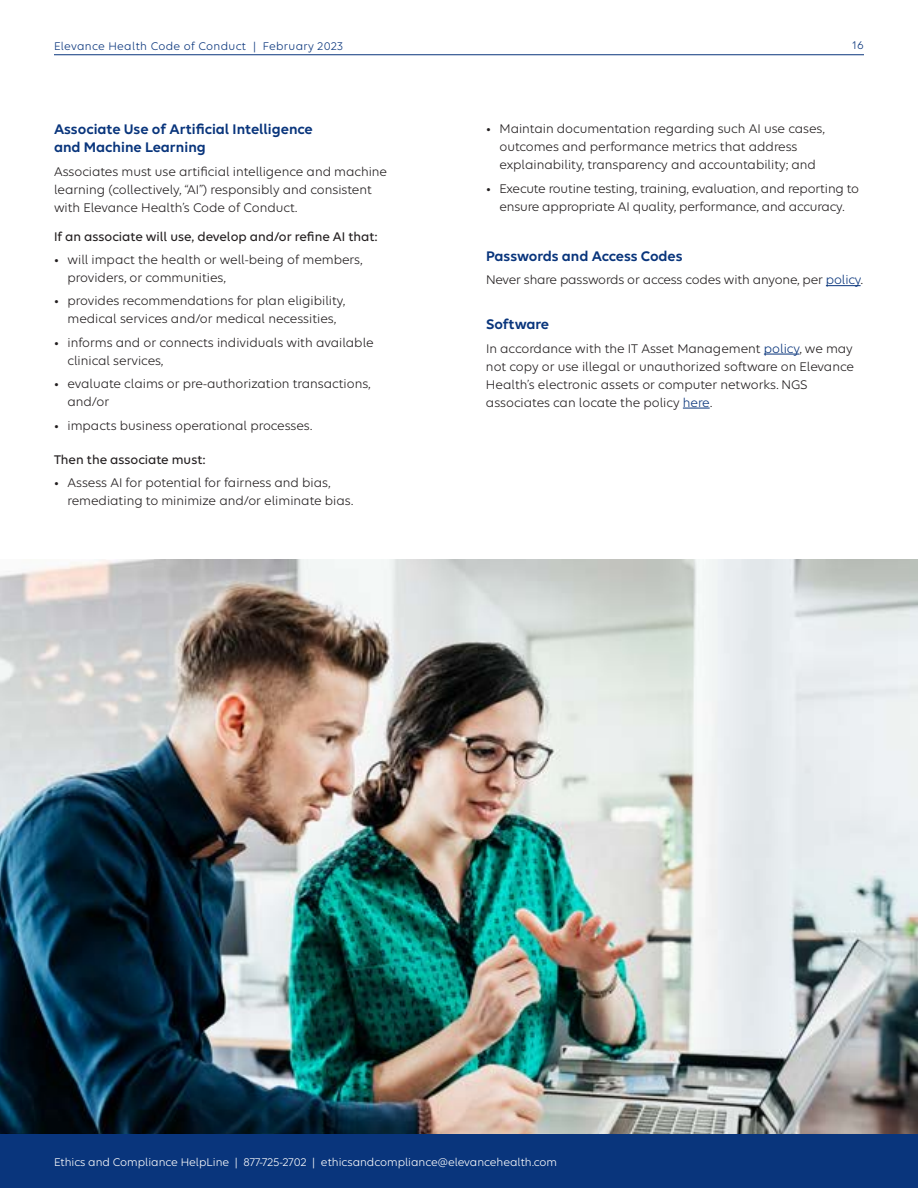
<style>
.page{position:relative;width:918px;height:1188px;background:#fff}
.page>*{position:absolute;margin:0;border:0;box-sizing:border-box;transform-origin:0 0}
.Headline{font:600 15px/18px "Elevance Sans";color:#09357c}
.Bullet{font:13.5px/18px "Elevance Sans";color:#231f20}
.Bodycopy{font:13.5px/18px "Elevance Sans";color:#231f20}
.Bodycopy-2{font:500 13.5px "Elevance Sans";color:#231f20}
.t1{font:12px "Elevance Sans";color:#fff}
.t2{font:12px "Elevance Sans";letter-spacing:.03em;color:#09357c}
.s1{color:#09357c}
</style>
<div class="page">
<hr style="left:826px;top:285px;width:35px;height:1px;background:#09357c">
<hr style="left:764px;top:354px;width:35px;height:1px;background:#09357c">
<svg style="left:683px;top:408px;width:27px;height:1px"></svg>
<img style="left:0;top:559px;width:918px;height:575px">
<div style="left:0;top:1134px;width:918px;height:54px;background:#09357c"></div>
<hr style="left:54px;top:54px;width:810px;height:1px;background:#09357c">
<p class="t2" style="left:54px;top:38px;width:291px">Elevance Health Code of Conduct | February 2023</p>
<p class="t2" style="left:852px;top:38px;width:13px">16</p>
<p class="Headline" style="left:54px;top:120px;width:260px">Associate Use of Artificial Intelligence and Machine Learning</p>
<p class="Bodycopy" style="left:54px;top:162px;width:335px">Associates must use artificial intelligence and machine learning (collectively, “AI”) responsibly and consistent with Elevance Health’s Code of Conduct.</p>
<p class="Bodycopy-2" style="left:54px;top:228px;width:325px">If an associate will use, develop and/or refine AI that:</p>
<p class="Bullet" style="left:68px;top:250px;width:296px;text-indent:-14px">• will impact the health or well-being of members, providers, or communities,</p>
<p class="Bullet" style="left:54px;top:292px;width:293px;text-align:center">• provides recommendations for plan eligibility, medical services and/or medical necessities,</p>
<p class="Bullet" style="left:68px;top:333px;width:308px;text-indent:-14px">• informs and or connects individuals with available clinical services,</p>
<p class="Bullet" style="left:68px;top:374px;width:305px;text-indent:-14px">• evaluate claims or pre-authorization transactions, and/or</p>
<p class="Bullet" style="left:54px;top:416px;width:260px">• impacts business operational processes.</p>
<p class="Bodycopy-2" style="left:54px;top:451px;width:153px">Then the associate must:</p>
<p class="Bullet" style="left:68px;top:473px;width:287px;text-indent:-14px">• Assess AI for potential for fairness and bias, remediating to minimize and/or eliminate bias.</p>
<p class="Bullet" style="left:500px;top:119px;width:327px;text-indent:-14px">• Maintain documentation regarding such AI use cases, outcomes and performance metrics that address explainability, transparency and accountability; and</p>
<p class="Bullet" style="left:486px;top:179px;width:375px;text-align:center">• Execute routine testing, training, evaluation, and reporting to ensure appropriate AI quality, performance, and accuracy.</p>
<p class="Headline" style="left:486px;top:247px;width:198px">Passwords and Access Codes</p>
<p class="Bodycopy" style="left:486px;top:270px;width:379px">Never share passwords or access codes with anyone, per <span class="s1">policy</span>.</p>
<p class="Headline" style="left:486px;top:315px;width:65px">Software</p>
<p class="Bodycopy" style="left:486px;top:339px;width:369px">In accordance with the IT Asset Management <span class="s1">policy</span>, we may not copy or use illegal or unauthorized software on Elevance Health’s electronic assets or computer networks. NGS associates can locate the policy <span class="s1">here</span>.</p>
<p class="t1" style="left:54px;top:1155px;width:505px">Ethics and Compliance HelpLine | 877-725-2702 | ethicsandcompliance@elevancehealth.com</p>
</div>
